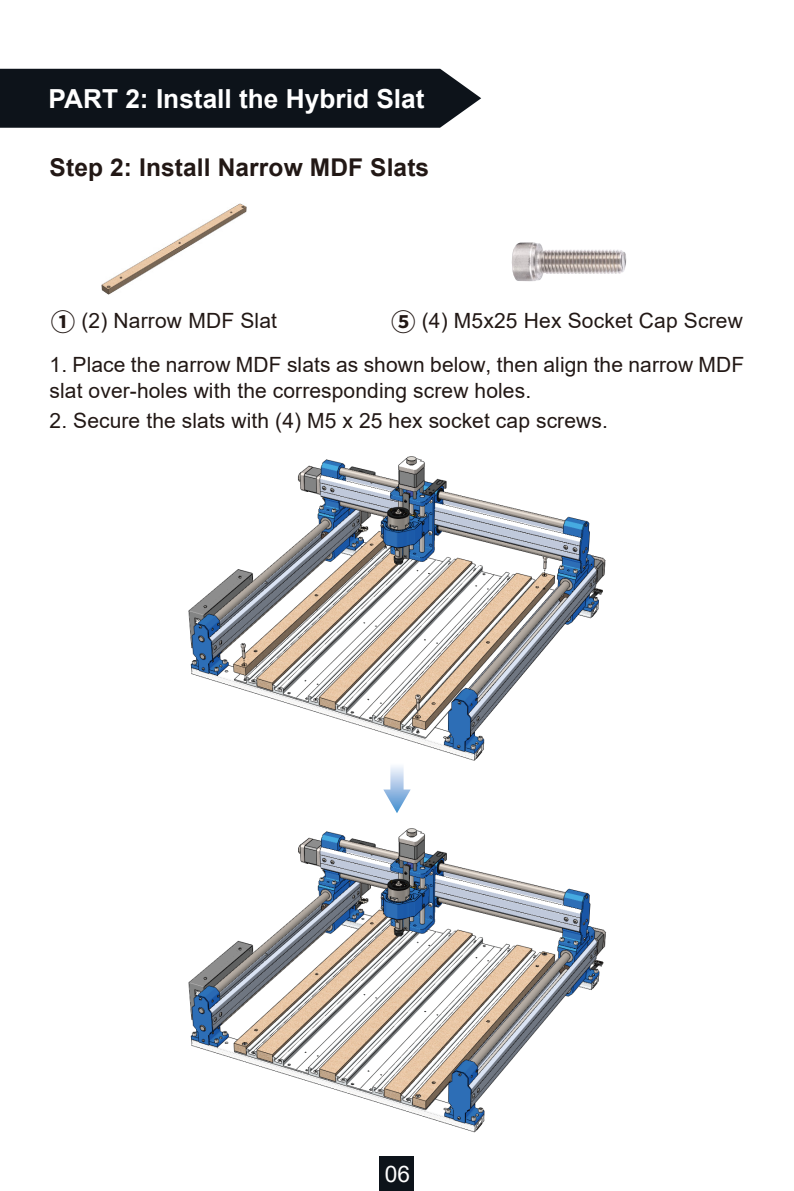
<style>
.page{position:relative;width:794px;height:1191px;background:#fff}
.page>*{position:absolute;margin:0;border:0;box-sizing:border-box;transform-origin:0 0}
.t1{font:700 26.25px "Arial";color:#fff}
.t2{font:700 24.5px "Arial";letter-spacing:.005em;color:#221815}
.t3{font:22.75px "Arial";color:#fff}
.t4{font:21px/26.2px "Arial";letter-spacing:.005em;color:#221815}
.s1{font-family:"Source Han Sans CN";font-weight:700;font-size:24.5px}
</style>
<div class="page">
<div style="left:380px;top:1156px;width:34px;height:35px;background:#0d131a"></div>
<div style="left:0;top:69px;width:481px;height:59px;background:#0d131a"></div>
<img style="left:102px;top:204px;width:145px;height:90px">
<img style="left:511px;top:242px;width:116px;height:39px">
<img style="left:188px;top:456px;width:418px;height:305px">
<img style="left:188px;top:828px;width:418px;height:305px">
<svg style="left:383px;top:756px;width:28px;height:57px"></svg>
<p class="t1" style="left:49px;top:80px;width:377px">PART 2: Install the Hybrid Slat</p>
<p class="t2" style="left:50px;top:150px;width:381px">Step 2: Install Narrow MDF Slats</p>
<p class="t4" style="left:51px;top:307px;width:228px"><span class="s1">①</span> (2) Narrow MDF Slat</p>
<p class="t4" style="left:391px;top:307px;width:353px"><span class="s1">⑤</span> (4) M5x25 Hex Socket Cap Screw</p>
<p class="t4" style="left:50px;top:351px;width:696px">1. Place the narrow MDF slats as shown below, then align the narrow MDF slat over-holes with the corresponding screw holes.</p>
<p class="t4" style="left:50px;top:407px;width:560px">2. Secure the slats with (4) M5 x 25 hex socket cap screws.</p>
<p class="t3" style="left:385px;top:1158px;width:27px">06</p>
</div>
